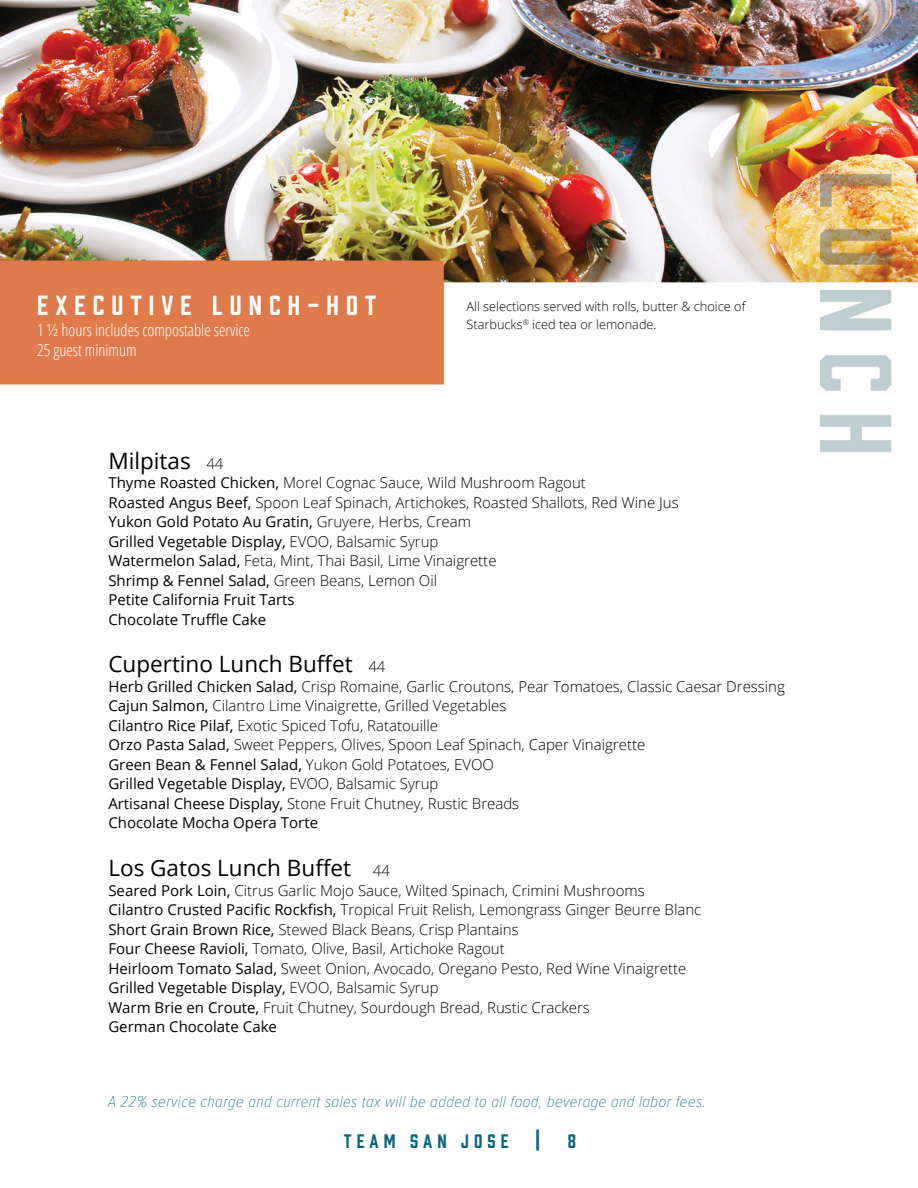
<style>
.page{position:relative;width:918px;height:1188px;background:#fff}
.page>*{position:absolute;margin:0;border:0;box-sizing:border-box;transform-origin:0 0}
.t1{font:25.5px "Prohibition";letter-spacing:.28em;color:#fff}
.t2{font:22.5px "Open Sans";color:#000}
.t3{font:21px "Prohibition";color:#09657e}
.t4{font:18px "Prohibition";letter-spacing:.28em;color:#09657e}
.t5{font:italic 100 condensed 16.5px "Proxima Nova";letter-spacing:.03em;color:#09657e}
.t6{font:300 condensed 16.5px/20.2px "Open Sans";color:#fff}
.t7{font:300 15px/19.5px "Open Sans";color:#000}
.t8{font:300 12.75px/18px "Open Sans";color:#000}
.s1{font-weight:300;font-size:15px}
.s2{font-weight:400}
</style>
<div class="page">
<img style="left:0;top:0;width:918px;height:453px">
<h1 class="t1" style="left:37px;top:288px;width:340px">EXECUTIVE LUNCH-hot</h1>
<p class="t6" style="left:37px;top:319px;width:214px">1 ½ hours includes compostable service<br>25 guest minimum</p>
<p class="t8" style="left:466px;top:297px;width:280px">All selections served with rolls, butter &amp; choice of<br>Starbucks<sup>®</sup> iced tea or lemonade.</p>
<h2 class="t2" style="left:108px;top:445px;width:117px">Milpitas <span class="s1">44</span></h2>
<p class="t7" style="left:108px;top:472px;width:572px"><span class="s2">Thyme Roasted Chicken,</span> Morel Cognac Sauce, Wild Mushroom Ragout<br><span class="s2">Roasted Angus Beef,</span> Spoon Leaf Spinach, Artichokes, Roasted Shallots, Red Wine Jus <span class="s2">Yukon Gold Potato Au Gratin,</span> Gruyere, Herbs, Cream<br><span class="s2">Grilled Vegetable Display,</span> EVOO, Balsamic Syrup<br><span class="s2">Watermelon Salad,</span> Feta, Mint, Thai Basil, Lime Vinaigrette<br><span class="s2">Shrimp &amp; Fennel Salad,</span> Green Beans, Lemon Oil<br><span class="s2">Petite California Fruit Tarts<br>Chocolate Truffle Cake</span></p>
<h2 class="t2" style="left:108px;top:649px;width:279px">Cupertino Lunch Buffet <span class="s1">44</span></h2>
<p class="t7" style="left:108px;top:676px;width:678px"><span class="s2">Herb Grilled Chicken Salad,</span> Crisp Romaine, Garlic Croutons, Pear Tomatoes, Classic Caesar Dressing <span class="s2">Cajun Salmon,</span> Cilantro Lime Vinaigrette, Grilled Vegetables<br><span class="s2">Cilantro Rice Pilaf,</span> Exotic Spiced Tofu, Ratatouille<br><span class="s2">Orzo Pasta Salad,</span> Sweet Peppers, Olives, Spoon Leaf Spinach, Caper Vinaigrette<br><span class="s2">Green Bean &amp; Fennel Salad,</span> Yukon Gold Potatoes, EVOO<br><span class="s2">Grilled Vegetable Display,</span> EVOO, Balsamic Syrup<br><span class="s2">Artisanal Cheese Display,</span> Stone Fruit Chutney, Rustic Breads<br><span class="s2">Chocolate Mocha Opera Torte</span></p>
<h2 class="t2" style="left:108px;top:853px;width:244px">Los Gatos Lunch Buffet</h2>
<p class="t7" style="left:108px;top:861px;width:594px;text-indent:265px">44<br><span class="s2">Seared Pork Loin,</span> Citrus Garlic Mojo Sauce, Wilted Spinach, Crimini Mushrooms <span class="s2">Cilantro Crusted Pacific Rockfish,</span> Tropical Fruit Relish, Lemongrass Ginger Beurre Blanc <span class="s2">Short Grain Brown Rice,</span> Stewed Black Beans, Crisp Plantains<br><span class="s2">Four Cheese Ravioli,</span> Tomato, Olive, Basil, Artichoke Ragout<br><span class="s2">Heirloom Tomato Salad,</span> Sweet Onion, Avocado, Oregano Pesto, Red Wine Vinaigrette <span class="s2">Grilled Vegetable Display,</span> EVOO, Balsamic Syrup<br><span class="s2">Warm Brie en Croute,</span> Fruit Chutney, Sourdough Bread, Rustic Crackers<br><span class="s2">German Chocolate Cake</span></p>
<p class="t5" style="left:108px;top:1092px;width:600px">A 22% service charge and current sales tax will be added to all food, beverage and labor fees.</p>
<p class="t4" style="left:344px;top:1129px;width:166px">TEAM SAN JOSE</p>
<h3 class="t3" style="left:535px;top:1126px;width:6px">|</h3>
<p class="t4" style="left:568px;top:1129px;width:10px">8</p>
</div>
